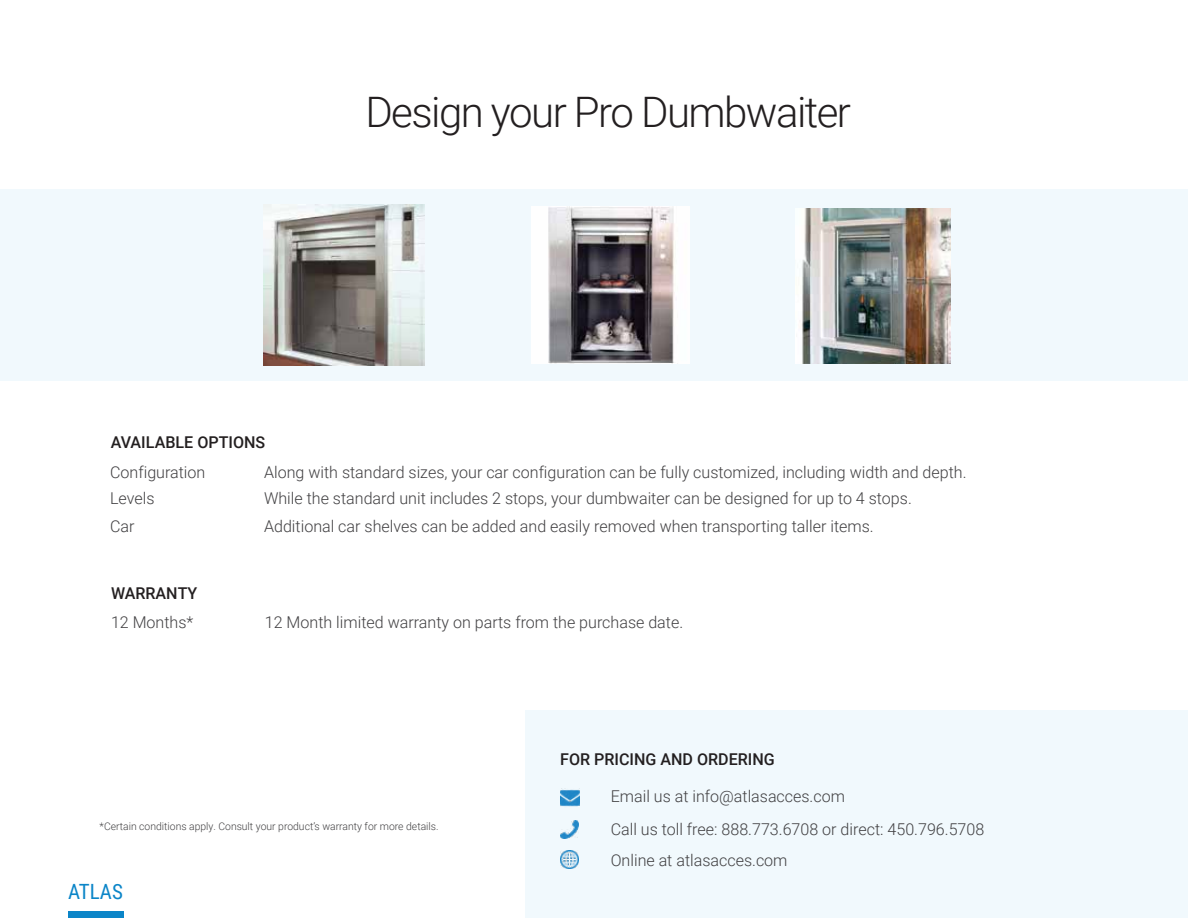
<style>
.page{position:relative;width:1188px;height:918px;background:#fff}
.page>*{position:absolute;margin:0;border:0;box-sizing:border-box;transform-origin:0 0}
.t1{font:300 42px "Roboto";letter-spacing:-.035em;color:#231f20}
.t2{font:21px "Roboto Condensed";color:#0b85c8}
.t3{font:300 16.35px/27px "Roboto";color:#414042}
.t4{font:500 16.35px "Roboto";color:#231f20}
.t5{font:300 10.5px "Roboto";color:#414042}
</style>
<div class="page">
<div style="left:0;top:189px;width:1188px;height:192px;background:#f1f9fd"></div>
<img style="left:795px;top:208px;width:156px;height:156px">
<img style="left:532px;top:206px;width:158px;height:158px">
<img style="left:263px;top:204px;width:162px;height:162px">
<div style="left:525px;top:710px;width:663px;height:208px;background:#f1f9fd"></div>
<div style="left:68px;top:911px;width:56px;height:7px;background:#0b85c8"></div>
<img style="left:561px;top:851px;width:18px;height:18px">
<img style="left:561px;top:820px;width:18px;height:18px">
<img style="left:560px;top:788px;width:19px;height:19px">
<h1 class="t1" style="left:365px;top:82px;width:487px">Design your Pro Dumbwaiter</h1>
<p class="t4" style="left:111px;top:431px;width:156px">AVAILABLE OPTIONS</p>
<p class="t3" style="left:110px;top:458px;width:97px">Configuration<br>Levels<br>Car</p>
<p class="t3" style="left:264px;top:458px;width:704px">Along with standard sizes, your car configuration can be fully customized, including width and depth.<br>While the standard unit includes 2 stops, your dumbwaiter can be designed for up to 4 stops.<br>Additional car shelves can be added and easily removed when transporting taller items.</p>
<p class="t4" style="left:111px;top:582px;width:88px">WARRANTY</p>
<p class="t3" style="left:111px;top:609px;width:84px">12 Months*</p>
<p class="t3" style="left:265px;top:609px;width:420px">12 Month limited warranty on parts from the purchase date.</p>
<p class="t5" style="left:100px;top:819px;width:340px">*Certain conditions apply. Consult your product’s warranty for more details.</p>
<p class="t2" style="left:68px;top:876px;width:56px">ATLAS</p>
<p class="t4" style="left:560px;top:748px;width:216px">FOR PRICING AND ORDERING</p>
<p class="t3" style="left:611px;top:779px;width:375px;line-height:33px">Email us at info@atlasacces.com<br>Call us toll free: 888.773.6708 or direct: 450.796.5708</p>
<p class="t3" style="left:611px;top:846px;width:178px">Online at atlasacces.com</p>
</div>
